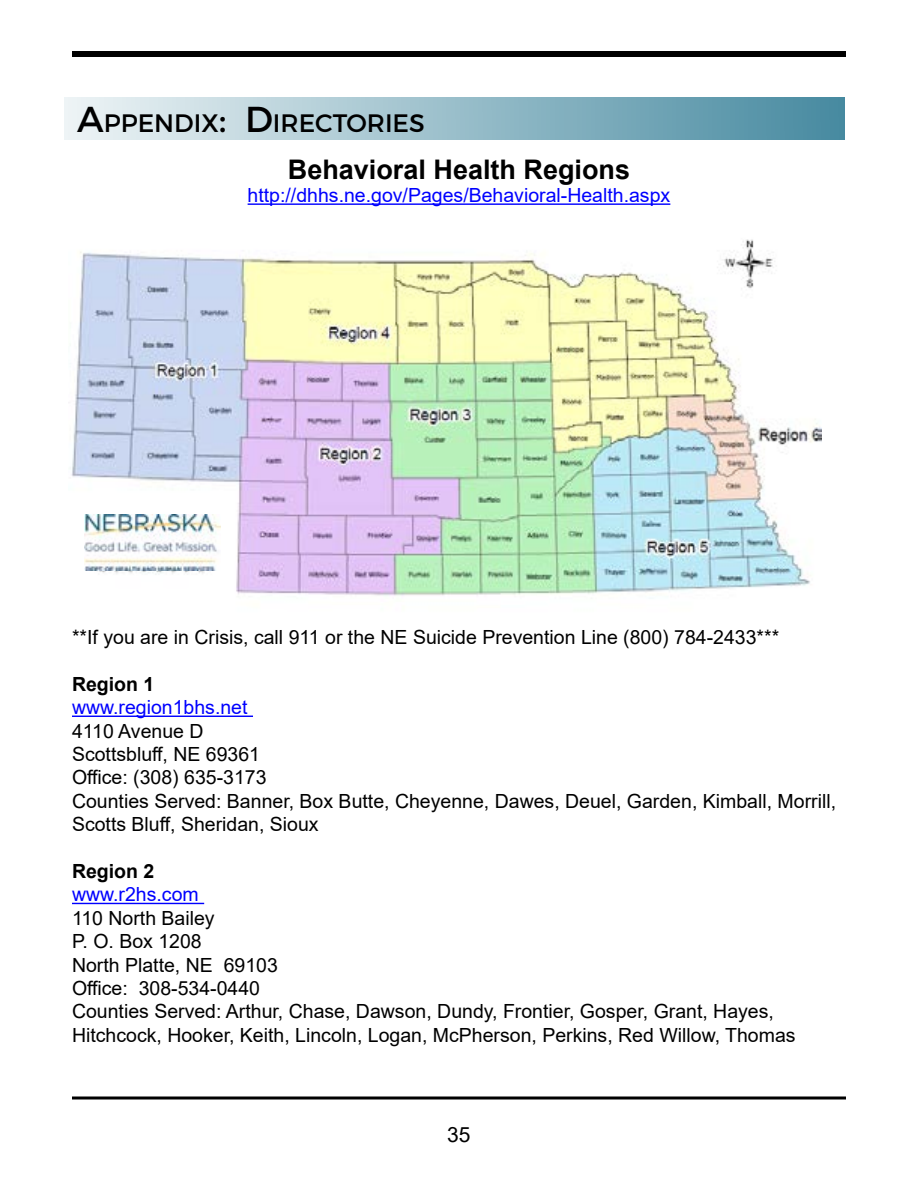
<style>
.page{position:relative;width:918px;height:1188px;background:#fff}
.page>*{position:absolute;margin:0;border:0;box-sizing:border-box;transform-origin:0 0}
.t1{font:700 27px "Arial";color:#000}
.t2{font:25.2px "Montserrat";color:#000}
.t3{font:21px "Arial";color:#000}
.t4{font:19.5px/23.4px "Arial";color:#000}
.t5{font:19.5px "Arial";color:#00f}
.t6{font:700 19.5px "Arial";color:#000}
.s1{font-size:36px}
</style>
<div class="page">
<div style="left:72px;top:51px;width:774px;height:6px;background:#000"></div>
<svg style="left:72px;top:1096px;width:774px;height:4px;background:#3f3f3f"></svg>
<img style="left:71px;top:239px;width:750px;height:357px">
<div style="left:64px;top:97px;width:781px;height:43px;background:linear-gradient(to right,#eef4f6,#468aa0)"></div>
<hr style="left:248px;top:203px;width:422px;height:2px;background:#00f">
<hr style="left:72px;top:716px;width:181px;height:1px;background:#00f">
<hr style="left:72px;top:903px;width:132px;height:1px;background:#00f">
<img style="left:85px;top:515px;width:136px;height:56px">
<p class="t2" style="left:77px;top:108px;width:349px"><span class="s1">A</span>PPENDIX<span class="s1">: D</span>IRECTORIES</p>
<h1 class="t1" style="left:288px;top:150px;width:344px">Behavioral Health Regions</h1>
<p class="t5" style="left:248px;top:182px;width:424px">http://dhhs.ne.gov/Pages/Behavioral-Health.aspx</p>
<p class="t4" style="left:72px;top:625px;width:709px">**If you are in Crisis, call 911 or the NE Suicide Prevention Line (800) 784-2433***</p>
<p class="t6" style="left:72px;top:670px;width:84px">Region 1</p>
<p class="t5" style="left:72px;top:694px;width:177px">www.region1bhs.net</p>
<p class="t4" style="left:72px;top:719px;width:766px">4110 Avenue D<br>Scottsbluff, NE 69361<br>Office: (308) 635-3173<br>Counties Served: Banner, Box Butte, Cheyenne, Dawes, Deuel, Garden, Kimball, Morrill, Scotts Bluff, Sheridan, Sioux</p>
<p class="t6" style="left:72px;top:857px;width:84px">Region 2</p>
<p class="t5" style="left:72px;top:881px;width:128px">www.r2hs.com</p>
<p class="t4" style="left:72px;top:906px;width:725px">110 North Bailey<br>P. O. Box 1208<br>North Platte, NE 69103<br>Office: 308-534-0440<br>Counties Served: Arthur, Chase, Dawson, Dundy, Frontier, Gosper, Grant, Hayes, Hitchcock, Hooker, Keith, Lincoln, Logan, McPherson, Perkins, Red Willow, Thomas</p>
<p class="t3" style="left:447px;top:1120px;width:25px">35</p>
</div>
